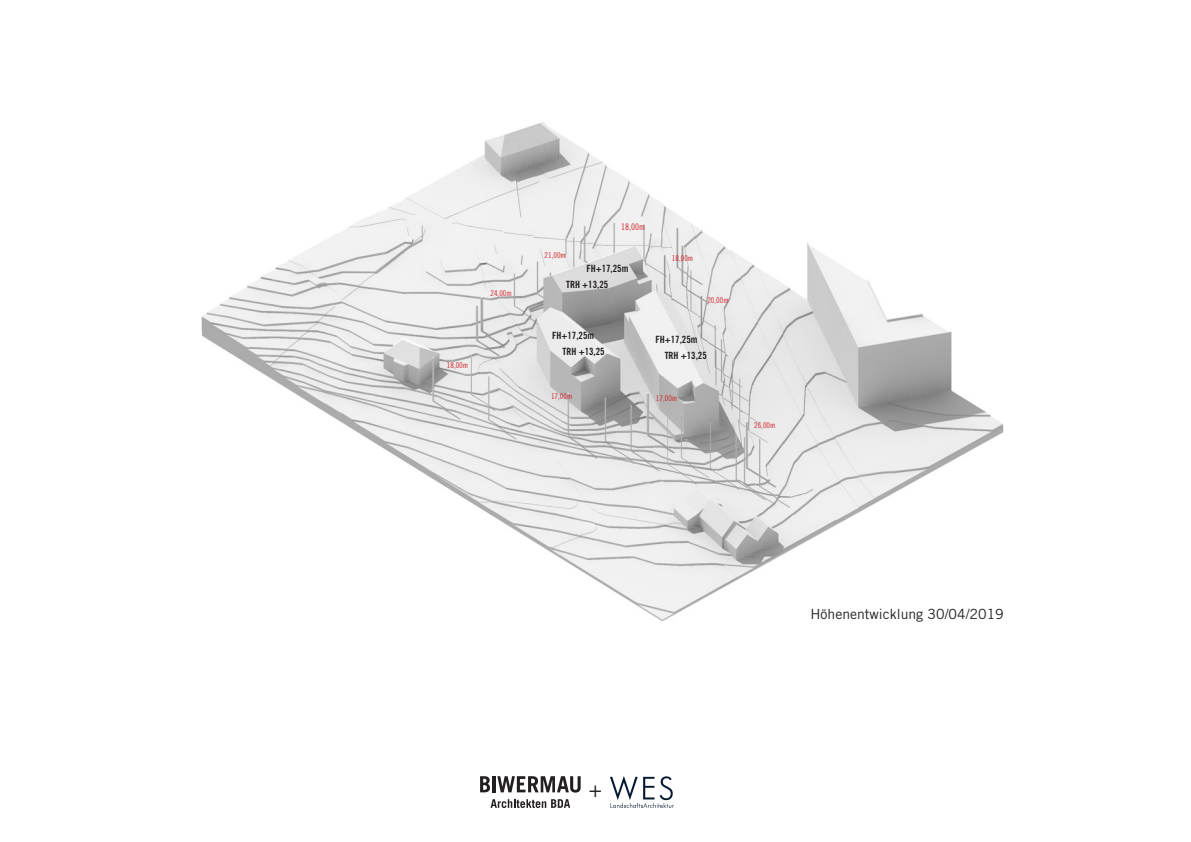
<style>
.page{position:relative;width:1191px;height:842px;background:#fff}
.page>*{position:absolute;margin:0;border:0;box-sizing:border-box;transform-origin:0 0}
.t1{font:22px "Trade Gothic LT Std";color:#231f20}
.t2{font:14px "Trade Gothic LT Std";color:#231f20}
.t3{font:10px "Trade Gothic LT Std Bd Cn 20";color:#231f20}
.t4{font:9px "Trade Gothic LT Std Cn 18";color:#d1232a}
.t5{font:8px "Trade Gothic LT Std Cn 18";color:#d1232a}
</style>
<div class="page">
<svg style="left:480px;top:776px;width:10px;height:16px"></svg>
<hr style="left:492px;top:776px;width:3px;height:16px;background:#231f20">
<svg style="left:497px;top:776px;width:83px;height:16px"></svg>
<svg style="left:490px;top:799px;width:80px;height:9px"></svg>
<img style="left:610px;top:776px;width:64px;height:32px">
<img style="left:201px;top:122px;width:802px;height:499px">
<p class="t5" style="left:490px;top:288px;width:23px">24,00m</p>
<p class="t5" style="left:447px;top:360px;width:23px">18,00m</p>
<p class="t5" style="left:544px;top:250px;width:23px">21,00m</p>
<p class="t4" style="left:621px;top:221px;width:25px">18,00m</p>
<p class="t3" style="left:586px;top:263px;width:44px">FH+17,25m</p>
<p class="t3" style="left:566px;top:278px;width:44px">TRH +13,25</p>
<p class="t3" style="left:552px;top:330px;width:44px">FH+17,25m</p>
<p class="t3" style="left:562px;top:345px;width:44px">TRH +13,25</p>
<p class="t5" style="left:672px;top:253px;width:23px">18,00m</p>
<p class="t5" style="left:707px;top:295px;width:23px">20,00m</p>
<p class="t3" style="left:655px;top:333px;width:44px">FH+17,25m</p>
<p class="t3" style="left:664px;top:350px;width:44px">TRH +13,25</p>
<p class="t5" style="left:551px;top:392px;width:23px">17,00m</p>
<p class="t5" style="left:656px;top:393px;width:23px">17,00m</p>
<p class="t5" style="left:754px;top:421px;width:23px">26,00m</p>
<h1 class="t1" style="left:588px;top:776px;width:15px">+</h1>
<p class="t2" style="left:810px;top:605px;width:195px">Höhenentwicklung 30/04/2019</p>
</div>
